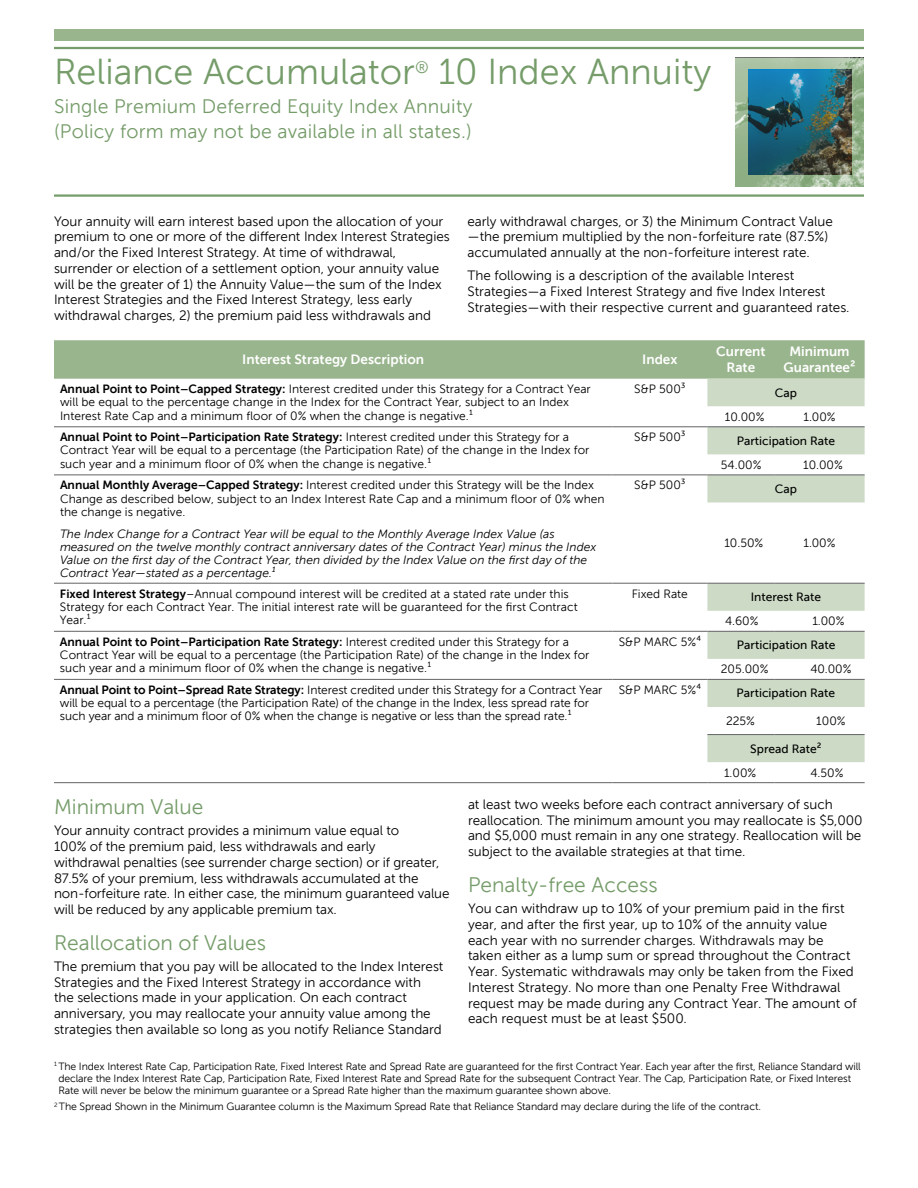
<style>
.page{position:relative;width:918px;height:1188px;background:#fff}
.page>*{position:absolute;margin:0;border:0;box-sizing:border-box;transform-origin:0 0}
.t1{font:36px "Museo Sans 300";color:#759c69}
.t2{font:21px "Museo Sans 300";color:#759c69}
.t3{font:19.5px/24.8px "Museo Sans 300";letter-spacing:.01em;color:#759c69}
.t4{font:13.5px/15.8px "Museo Sans 300";letter-spacing:-.005em;color:#000}
.t5{font:13.5px/16.2px "Museo Sans 700";color:#fff;text-align:center}
.t6{font:12px/13.2px "Museo Sans 300";color:#000}
.t7{font:italic 12px/13.2px "Museo Sans 300";color:#000}
.t8{font:12px "Museo Sans 700";color:#000}
.t9{font:12px "Museo Sans 500";color:#000}
.t10{font:10.5px/12px "Museo Sans 300";letter-spacing:-.01em;color:#000}
.s1{font-family:"Museo Sans 700"}
.s2{font-family:"Museo Sans 300"}
</style>
<div class="page">
<svg style="left:735px;top:58px;width:129px;height:128px;background:#9ab695"></svg>
<div style="left:54px;top:29px;width:810px;height:11px;background:#99b58d"></div>
<hr style="left:54px;top:47px;width:810px;height:2px;background:#759c69">
<hr style="left:54px;top:194px;width:810px;height:3px;background:#759c69">
<img style="left:748px;top:70px;width:103px;height:104px">
<div style="left:54px;top:340px;width:811px;height:39px;background:#99b58d"></div>
<svg style="left:707px;top:379px;width:158px;height:383px"></svg>
<hr style="left:54px;top:426px;width:558px;height:1px;background:#636366">
<hr style="left:612px;top:426px;width:95px;height:1px;background:#636366">
<hr style="left:54px;top:475px;width:558px;height:1px;background:#636366">
<hr style="left:612px;top:475px;width:95px;height:1px;background:#636366">
<hr style="left:707px;top:475px;width:67px;height:1px;background:#636366">
<hr style="left:774px;top:475px;width:91px;height:1px;background:#636366">
<hr style="left:54px;top:583px;width:558px;height:1px;background:#636366">
<hr style="left:612px;top:583px;width:95px;height:1px;background:#636366">
<hr style="left:707px;top:583px;width:67px;height:1px;background:#636366">
<hr style="left:774px;top:583px;width:91px;height:1px;background:#636366">
<hr style="left:54px;top:631px;width:558px;height:1px;background:#636366">
<hr style="left:612px;top:631px;width:95px;height:1px;background:#636366">
<hr style="left:707px;top:631px;width:67px;height:1px;background:#636366">
<hr style="left:774px;top:631px;width:91px;height:1px;background:#636366">
<hr style="left:54px;top:679px;width:558px;height:1px;background:#636366">
<hr style="left:612px;top:679px;width:95px;height:1px;background:#636366">
<hr style="left:707px;top:679px;width:67px;height:1px;background:#636366">
<hr style="left:774px;top:679px;width:91px;height:1px;background:#636366">
<hr style="left:707px;top:734px;width:67px;height:1px;background:#636366">
<hr style="left:774px;top:734px;width:91px;height:1px;background:#636366">
<hr style="left:54px;top:782px;width:558px;height:1px;background:#636366">
<hr style="left:612px;top:782px;width:95px;height:1px;background:#636366">
<hr style="left:707px;top:782px;width:67px;height:1px;background:#636366">
<hr style="left:774px;top:782px;width:91px;height:1px;background:#636366">
<hr style="left:707px;top:426px;width:67px;height:1px;background:#636366">
<hr style="left:774px;top:426px;width:91px;height:1px;background:#636366">
<h1 class="t1" style="left:54px;top:52px;width:659px">Reliance Accumulator<sup>®</sup> 10 Index Annuity</h1>
<h3 class="t3" style="left:54px;top:94px;width:420px">Single Premium Deferred Equity Index Annuity (Policy form may not be available in all states.)</h3>
<p class="t4" style="left:54px;top:213px;width:397px">Your annuity will earn interest based upon the allocation of your premium to one or more of the different Index Interest Strategies and/or the Fixed Interest Strategy. At time of withdrawal, surrender or election of a settlement option, your annuity value will be the greater of 1) the Annuity Value—the sum of the Index Interest Strategies and the Fixed Interest Strategy, less early withdrawal charges, 2) the premium paid less withdrawals and</p>
<p class="t4" style="left:467px;top:213px;width:367px">early withdrawal charges, or 3) the Minimum Contract Value —the premium multiplied by the non-forfeiture rate (87.5%) accumulated annually at the non-forfeiture interest rate.</p>
<p class="t4" style="left:467px;top:268px;width:384px">The following is a description of the available Interest<br>Strategies—a Fixed Interest Strategy and five Index Interest<br>Strategies—with their respective current and guaranteed rates.</p>
<p class="t5" style="left:242px;top:352px;width:183px">Interest Strategy Description</p>
<p class="t5" style="left:642px;top:352px;width:37px">Index</p>
<p class="t5" style="left:716px;top:343px;width:51px">Current<br>Rate</p>
<p class="t5" style="left:784px;top:343px;width:73px">Minimum<br>Guarantee²</p>
<p class="t6" style="left:60px;top:383px;width:532px"><span class="s1">Annual Point to Point–Capped Strategy:</span> Interest credited under this Strategy for a Contract Year will be equal to the percentage change in the Index for the Contract Year, subject to an Index<br>Interest Rate Cap and a minimum floor of 0% when the change is negative.¹</p>
<p class="t6" style="left:634px;top:383px;width:53px">S&amp;P 500³</p>
<p class="t9" style="left:775px;top:386px;width:24px">Cap</p>
<p class="t6" style="left:725px;top:410px;width:41px">10.00%</p>
<p class="t6" style="left:803px;top:410px;width:34px">1.00%</p>
<p class="t8" style="left:60px;top:431px;width:511px">Annual Point to Point–Participation Rate Strategy: <span class="s2">Interest credited under this Strategy for a</span></p>
<p class="t6" style="left:60px;top:444px;width:531px">Contract Year will be equal to a percentage (the Participation Rate) of the change in the Index for such year and a minimum floor of 0% when the change is negative.¹</p>
<p class="t6" style="left:634px;top:431px;width:53px">S&amp;P 500³</p>
<p class="t9" style="left:737px;top:434px;width:100px">Participation Rate</p>
<p class="t6" style="left:721px;top:458px;width:42px">54.00%</p>
<p class="t6" style="left:803px;top:458px;width:41px">10.00%</p>
<p class="t6" style="left:60px;top:479px;width:546px"><span class="s1">Annual Monthly Average–Capped Strategy:</span> Interest credited under this Strategy will be the Index<br>Change as described below, subject to an Index Interest Rate Cap and a minimum floor of 0% when the change is negative.</p>
<p class="t7" style="left:60px;top:527px;width:538px">The Index Change for a Contract Year will be equal to the Monthly Average Index Value (as measured on the twelve monthly contract anniversary dates of the Contract Year) minus the Index Value on the first day of the Contract Year, then divided by the Index Value on the first day of the Contract Year—stated as a percentage.¹</p>
<p class="t6" style="left:634px;top:479px;width:53px">S&amp;P 500³</p>
<p class="t9" style="left:775px;top:482px;width:24px">Cap</p>
<p class="t6" style="left:724px;top:536px;width:41px">10.50%</p>
<p class="t6" style="left:803px;top:536px;width:34px">1.00%</p>
<p class="t6" style="left:60px;top:587px;width:519px"><span class="s1">Fixed Interest Strategy</span>–Annual compound interest will be credited at a stated rate under this<br>Strategy for each Contract Year. The initial interest rate will be guaranteed for the first Contract<br>Year.¹</p>
<p class="t6" style="left:632px;top:587px;width:58px">Fixed Rate</p>
<p class="t8" style="left:60px;top:635px;width:511px">Annual Point to Point–Participation Rate Strategy: <span class="s2">Interest credited under this Strategy for a</span></p>
<p class="t6" style="left:60px;top:648px;width:531px">Contract Year will be equal to a percentage (the Participation Rate) of the change in the Index for such year and a minimum floor of 0% when the change is negative.¹</p>
<p class="t6" style="left:619px;top:635px;width:84px">S&amp;P MARC 5%⁴</p>
<p class="t6" style="left:60px;top:683px;width:544px"><span class="s1">Annual Point to Point–Spread Rate Strategy:</span> Interest credited under this Strategy for a Contract Year will be equal to a percentage (the Participation Rate) of the change in the Index, less spread rate for such year and a minimum floor of 0% when the change is negative or less than the spread rate.¹</p>
<p class="t6" style="left:619px;top:683px;width:84px">S&amp;P MARC 5%⁴</p>
<p class="t9" style="left:751px;top:591px;width:72px">Interest Rate</p>
<p class="t6" style="left:725px;top:615px;width:35px">4.60%</p>
<p class="t6" style="left:812px;top:615px;width:34px">1.00%</p>
<p class="t9" style="left:737px;top:639px;width:100px">Participation Rate</p>
<p class="t6" style="left:721px;top:663px;width:49px">205.00%</p>
<p class="t6" style="left:810px;top:663px;width:43px">40.00%</p>
<p class="t9" style="left:737px;top:687px;width:100px">Participation Rate</p>
<p class="t6" style="left:726px;top:714px;width:31px">225%</p>
<p class="t6" style="left:816px;top:714px;width:31px">100%</p>
<p class="t9" style="left:750px;top:742px;width:73px">Spread Rate²</p>
<p class="t6" style="left:724px;top:766px;width:34px">1.00%</p>
<p class="t6" style="left:811px;top:766px;width:34px">4.50%</p>
<h2 class="t2" style="left:54px;top:796px;width:151px">Minimum Value</h2>
<p class="t4" style="left:54px;top:823px;width:397px">Your annuity contract provides a minimum value equal to<br>100% of the premium paid, less withdrawals and early<br>withdrawal penalties (see surrender charge section) or if greater, 87.5% of your premium, less withdrawals accumulated at the non-forfeiture rate. In either case, the minimum guaranteed value will be reduced by any applicable premium tax.</p>
<h2 class="t2" style="left:54px;top:931px;width:214px">Reallocation of Values</h2>
<p class="t4" style="left:54px;top:959px;width:391px">The premium that you pay will be allocated to the Index Interest Strategies and the Fixed Interest Strategy in accordance with the selections made in your application. On each contract anniversary, you may reallocate your annuity value among the strategies then available so long as you notify Reliance Standard</p>
<p class="t4" style="left:468px;top:796px;width:396px">at least two weeks before each contract anniversary of such reallocation. The minimum amount you may reallocate is $5,000 and $5,000 must remain in any one strategy. Reallocation will be subject to the available strategies at that time.</p>
<h2 class="t2" style="left:468px;top:873px;width:191px">Penalty-free Access</h2>
<p class="t4" style="left:468px;top:901px;width:390px">You can withdraw up to 10% of your premium paid in the first year, and after the first year, up to 10% of the annuity value each year with no surrender charges. Withdrawals may be taken either as a lump sum or spread throughout the Contract Year. Systematic withdrawals may only be taken from the Fixed Interest Strategy. No more than one Penalty Free Withdrawal request may be made during any Contract Year. The amount of each request must be at least $500.</p>
<p class="t10" style="left:58px;top:1060px;width:804px;text-indent:-4px"><sup>1</sup> The Index Interest Rate Cap, Participation Rate, Fixed Interest Rate and Spread Rate are guaranteed for the first Contract Year. Each year after the first, Reliance Standard will declare the Index Interest Rate Cap, Participation Rate, Fixed Interest Rate and Spread Rate for the subsequent Contract Year. The Cap, Participation Rate, or Fixed Interest<br>Rate will never be below the minimum guarantee or a Spread Rate higher than the maximum guarantee shown above.</p>
<p class="t10" style="left:54px;top:1101px;width:709px"><sup>2</sup> The Spread Shown in the Minimum Guarantee column is the Maximum Spread Rate that Reliance Standard may declare during the life of the contract.</p>
</div>
